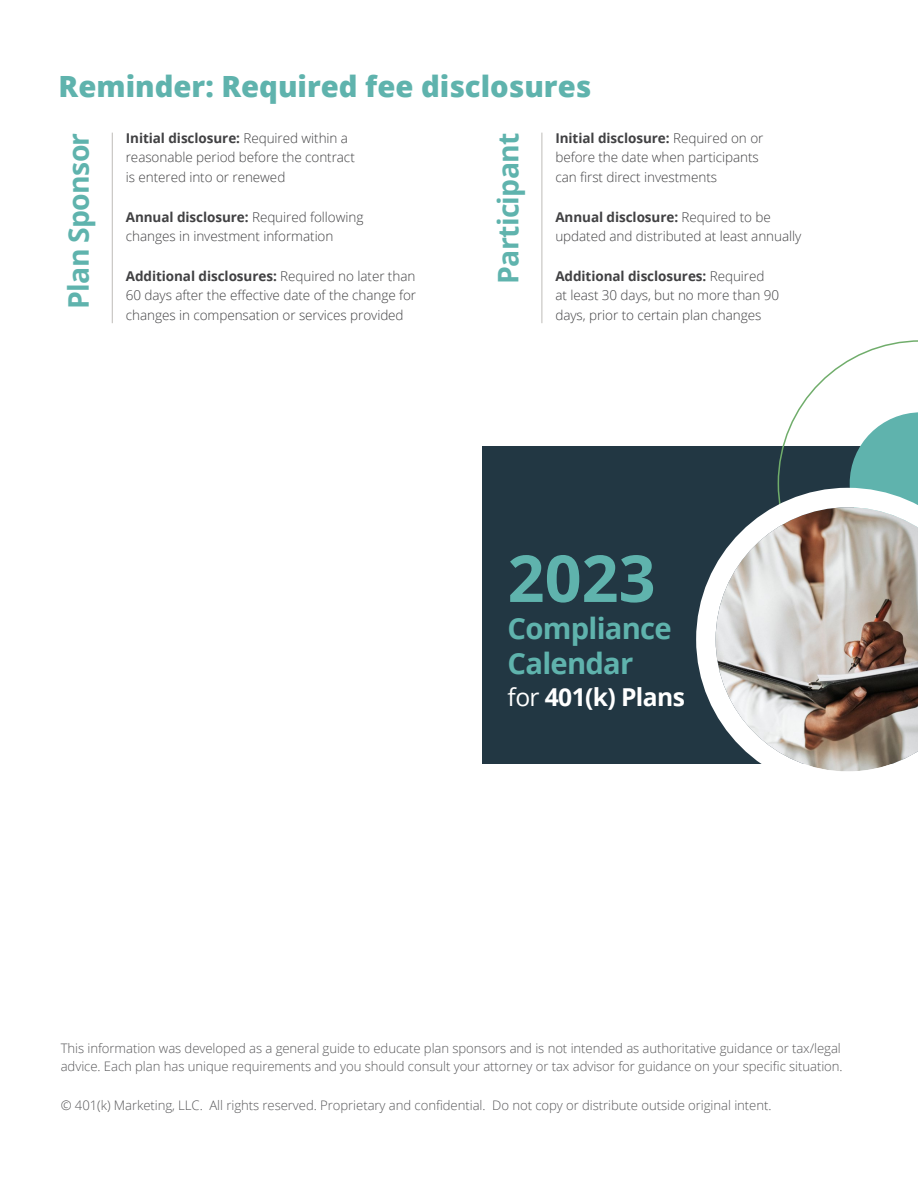
<style>
.page{position:relative;width:918px;height:1188px;background:#fff}
.page>*{position:absolute;margin:0;border:0;box-sizing:border-box;transform-origin:0 0}
.t1{font:700 64.8px "Open Sans";color:#5fb3ad}
.t2{font:800 29.25px "Open Sans";color:#5fb3ad}
.t3{font:700 29.25px/35.1px "Open Sans";letter-spacing:-.025em;color:#5fb3ad}
.t4{font:700 28.35px "Open Sans";letter-spacing:-.025em;color:#5fb3ad}
.t5{font:700 24.6px "Open Sans";letter-spacing:-.025em;color:#fff}
.t6{font:300 13.5px/19.5px "Open Sans";letter-spacing:-.005em;color:#414143}
.t7{font:300 13.2px/18px "Open Sans";letter-spacing:-.005em;color:#58585a}
.s1{font-weight:700}
.s2{font-weight:400}
</style>
<div class="page">
<div style="left:483px;top:446px;width:435px;height:318px;background:#223743"></div>
<svg style="left:778px;top:340px;width:140px;height:148px"></svg>
<svg style="left:696px;top:488px;width:222px;height:283px;background:#a9a4a0"></svg>
<hr style="left:112px;top:133px;width:1px;height:190px;background:#c5c3c0">
<hr style="left:541px;top:133px;width:1px;height:190px;background:#c5c3c0">
<h2 class="t2" style="left:59px;top:64px;width:534px">Reminder: Required fee disclosures</h2>
<p class="t6" style="left:126px;top:128px;width:231px"><span class="s1">Initial disclosure:</span> Required within a reasonable period before the contract is entered into or renewed</p>
<p class="t6" style="left:126px;top:207px;width:239px"><span class="s1">Annual disclosure:</span> Required following changes in investment information</p>
<p class="t6" style="left:126px;top:266px;width:292px;text-align:justify"><span class="s1">Additional disclosures:</span> Required no later than 60 days after the effective date of the change for changes in compensation or services provided</p>
<p class="t6" style="left:555px;top:128px;width:210px"><span class="s1">Initial disclosure:</span> Required on or before the date when participants can first direct investments</p>
<p class="t6" style="left:555px;top:207px;width:247px"><span class="s1">Annual disclosure:</span> Required to be updated and distributed at least annually</p>
<p class="t6" style="left:555px;top:266px;width:225px"><span class="s1">Additional disclosures:</span> Required at least 30 days, but no more than 90 days, prior to certain plan changes</p>
<h3 class="t4" style="left:59px;top:309px;width:178px;rotate:-90deg">Plan Sponsor</h3>
<h3 class="t4" style="left:488px;top:284px;width:153px;rotate:-90deg">Participant</h3>
<h1 class="t1" style="left:508px;top:533px;width:150px">2023</h1>
<h2 class="t3" style="left:508px;top:610px;width:166px">Compliance<br>Calendar</h2>
<h3 class="t5" style="left:508px;top:680px;width:179px"><span class="s2">for</span> 401(k) Plans</h3>
<p class="t7" style="left:61px;top:1039px;width:783px">This information was developed as a general guide to educate plan sponsors and is not intended as authoritative guidance or tax/legal advice. Each plan has unique requirements and you should consult your attorney or tax advisor for guidance on your specific situation.</p>
<p class="t7" style="left:61px;top:1095px;width:712px">© 401(k) Marketing, LLC. All rights reserved. Proprietary and confidential. Do not copy or distribute outside original intent.</p>
</div>
